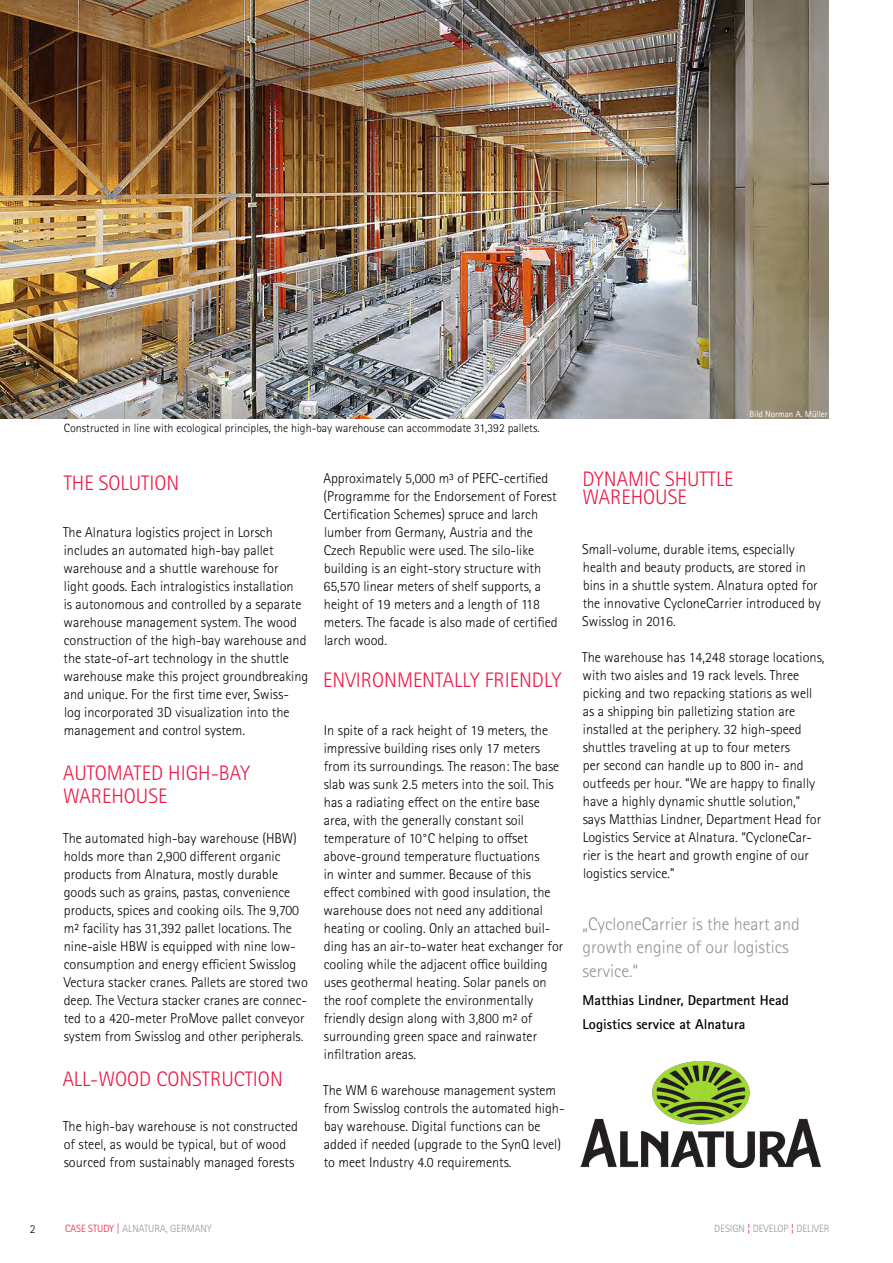
<style>
.page{position:relative;width:893px;height:1263px;background:#fff}
.page>*{position:absolute;margin:0;border:0;box-sizing:border-box;transform-origin:0 0}
.t1{font:300 21px/18px "Rotis Sans Serif Pro";color:#ed1846}
.t2{font:300 18px/23.2px "Rotis Sans Serif Pro";color:#8d9396}
.t3{font:300 14.25px/18px "Rotis Sans Serif Pro";color:#000}
.t4{font:700 14.25px/24px "Rotis Sans Serif Pro";color:#000}
.t5{font:300 12px "Rotis Sans Serif Pro";color:#000}
.t6{font:300 10.5px "Rotis Sans Serif Pro";color:#939598}
.t7{font:300 10.5px "Rotis Sans Serif Pro";color:#ed1846}
.t8{font:9px "Rotis Sans Serif Pro";color:#fff}
.s1{color:#ed1846}
.s2{font-weight:400;color:#ed1846}
</style>
<div class="page">
<img style="left:0;top:0;width:829px;height:418px">
<img style="left:580px;top:1062px;width:241px;height:105px">
<p class="t5" style="left:64px;top:421px;width:477px">Constructed in line with ecological principles, the high-bay warehouse can accommodate 31,392 pallets.</p>
<h1 class="t1" style="left:64px;top:474px;width:113px">THE SOLUTION</h1>
<p class="t3" style="left:63px;top:523px;width:247px">The Alnatura logistics project in Lorsch includes an automated high-bay pallet warehouse and a shuttle warehouse for<br>light goods. Each intralogistics installation<br>is autonomous and controlled by a separate warehouse management system. The wood construction of the high-bay warehouse and the state-of-art technology in the shuttle warehouse make this project groundbreaking and unique. For the first time ever, Swiss&shy;log incorporated 3D visualization into the management and control system.</p>
<h1 class="t1" style="left:63px;top:764px;width:56px">AUTOMATED</h1>
<h1 class="t1" style="left:168px;top:764px;width:73px">HIGH-BAY</h1>
<h1 class="t1" style="left:63px;top:787px;width:84px">WAREHOUSE</h1>
<p class="t3" style="left:63px;top:829px;width:246px">The automated high-bay warehouse (HBW) holds more than 2,900 different organic products from Alnatura, mostly durable goods such as grains, pastas, convenience products, spices and cooking oils. The 9,700 m² facility has 31,392 pallet locations. The nine-aisle HBW is equipped with nine low&shy;consumption and energy efficient Swisslog Vectura stacker cranes. Pallets are stored two deep. The Vectura stacker cranes are connec&shy;ted to a 420-meter ProM ove pallet conveyor system from Swisslog and other peripherals.</p>
<h1 class="t1" style="left:63px;top:1070px;width:128px">aLL-WOOD CONSTRU</h1>
<h1 class="t1" style="left:234px;top:1070px;width:47px">CTION</h1>
<p class="t3" style="left:63px;top:1117px;width:236px">The high-bay warehouse is not constructed of steel, as would be typical, but of wood sourced from sustainably managed forests</p>
<p class="t3" style="left:323px;top:469px;width:236px">Approximately 5,000 m³ of PEFC-certified (Programme for the Endorsement of Forest Certification Schemes) spruce and larch lumber from Germany, Austria and the Czech Republic were used. The silo-like building is an eight-story structure with 65,570 linear meters of shelf supports, a height of 19 meters and a length of 118 meters. The facade is also made of certified larch wood.</p>
<h1 class="t1" style="left:323px;top:671px;width:73px">eNVIRONMENTALLY</h1>
<h1 class="t1" style="left:485px;top:671px;width:36px">FRIENDLY</h1>
<p class="t3" style="left:324px;top:721px;width:241px">In spite of a rack height of 19 meters, the impressive building rises only 17 meters from its surroundings. The reason: The base slab was sunk 2.5 meters into the soil. This has a radiating effect on the entire base area, with the generally constant soil temperature of 10°C helping to offset above-ground temperature fluctuations<br>in winter and summer. Because of this effect combined with good insulation, the warehouse does not need any additional heating or cooling. Only an attached buil&shy;ding has an air-to-water heat exchanger for cooling while the adjacent office building uses geothermal heating. Solar panels on the roof complete the environmentally friendly design along with 3,800 m² of surrounding green space and rainwater infiltration areas.</p>
<p class="t3" style="left:323px;top:1081px;width:243px">The WM 6 warehouse management system from Swisslog controls the automated high&shy;bay warehouse. Digital functions can be added if needed (upgrade to the SynQ level) to meet Industry 4.0 requirements.</p>
<p class="t8" style="left:749px;top:409px;width:80px">Bild Norman A. Müller</p>
<h1 class="t1" style="left:583px;top:470px;width:115px">dynami C SHUTTLE<br>WAREHOUSE</h1>
<p class="t3" style="left:582px;top:541px;width:240px">Small-volume, durable items, especially health and beauty products, are stored in bins in a shuttle system. Alnatura opted for the innovative CycloneCarrier introduced by Swisslog in 2016.</p>
<p class="t3" style="left:582px;top:649px;width:244px">The warehouse has 14,248 storage locations, with two aisles and 19 rack levels. Three picking and two repacking stations as well as a shipping bin palletizing station are installed at the periphery. 32 high-speed shuttles traveling at up to four meters<br>per second can handle up to 800 in- and outfeeds per hour. “We are happy to finally have a highly dynamic shuttle solution,” says Matthias Lindner, Department Head for Logistics Service at Alnatura. “CycloneCar&shy;rier is the heart and growth engine of our logistics service.”</p>
<p class="t2" style="left:583px;top:913px;width:219px">„CycloneCarrier is the heart and growth engine of our logistics service.“</p>
<p class="t4" style="left:583px;top:988px;width:208px">Matthias Lindner, Department Head<br>Logistics service at Alnatura</p>
<p class="t5" style="left:30px;top:1222px;width:7px">2</p>
<p class="t7" style="left:64px;top:1222px;width:54px">FALLSTUDIE |</p>
<p class="t6" style="left:65px;top:1222px;width:148px"><span class="s1">Case Study |</span>alalnatura, Germany</p>
<p class="t6" style="left:129px;top:1222px;width:44px">natu ra, deuts</p>
<p class="t6" style="left:192px;top:1222px;width:34px">chland</p>
<p class="t6" style="left:714px;top:1222px;width:111px">design <span class="s2">¦</span> develop <span class="s2">¦</span> DELIVER</p>
</div>
